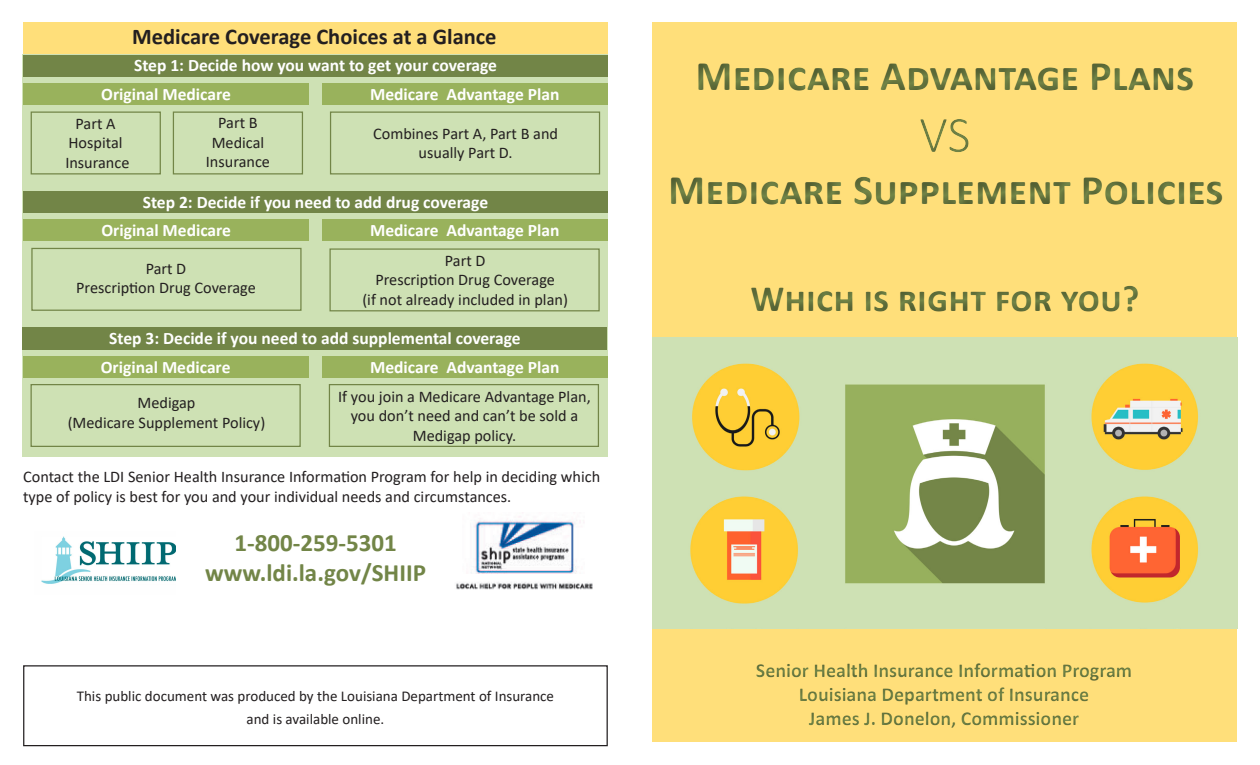
<style>
.page{position:relative;width:1260px;height:765px;background:#fff}
.page>*{position:absolute;margin:0;border:0;box-sizing:border-box;transform-origin:0 0}
.t1{font:300 51.25px "Calibri";color:#728547}
.t2{font:700 42.5px "Calibri";color:#728547}
.t3{font:700 37.5px "Calibri";color:#728547}
.t4{font:700 25px "Calibri";color:#728547}
.t5{font:700 22.5px "Calibri";color:#231f20}
.t6{font:700 20px/24px "Calibri";color:#728547;text-align:center}
.t7{font:700 17.5px "Calibri";color:#fff}
.t8{font:16.25px/19.5px "Calibri";color:#231f20}
.t9{font:15px "Calibri";color:#231f20}
</style>
<div class="page">
<div style="left:652px;top:22px;width:586px;height:720px;background:#ffdf7a"></div>
<div style="left:658px;top:48px;width:577px;height:173px;background:#231f20;opacity:.5"></div>
<img style="left:652px;top:337px;width:586px;height:292px">
<div style="left:23px;top:665px;width:585px;height:81px;border:1px solid #231f20"></div>
<div style="left:744px;top:647px;width:400px;height:95px;background:#231f20;opacity:.5"></div>
<div style="left:739px;top:271px;width:411px;height:56px;background:#231f20;opacity:.5"></div>
<img style="left:41px;top:536px;width:134px;height:48px">
<img style="left:456px;top:516px;width:137px;height:74px">
<div style="left:23px;top:54px;width:585px;height:402px;background:#cee1b4"></div>
<div style="left:23px;top:22px;width:585px;height:32px;background:#ffdf7a"></div>
<div style="left:23px;top:55px;width:585px;height:22px;background:#728547"></div>
<div style="left:23px;top:83px;width:286px;height:22px;background:#99b25c"></div>
<div style="left:23px;top:219px;width:286px;height:22px;background:#99b25c"></div>
<div style="left:23px;top:356px;width:286px;height:22px;background:#99b25c"></div>
<div style="left:322px;top:83px;width:286px;height:22px;background:#99b25c"></div>
<div style="left:322px;top:219px;width:286px;height:22px;background:#99b25c"></div>
<div style="left:322px;top:356px;width:286px;height:22px;background:#99b25c"></div>
<div style="left:23px;top:191px;width:585px;height:22px;background:#728547"></div>
<div style="left:23px;top:327px;width:584px;height:22px;background:#728547"></div>
<div style="left:31px;top:112px;width:130px;height:62px;border:1px solid #728547"></div>
<div style="left:173px;top:112px;width:130px;height:62px;border:1px solid #728547"></div>
<div style="left:330px;top:112px;width:270px;height:62px;border:1px solid #728547"></div>
<div style="left:31px;top:248px;width:271px;height:63px;border:1px solid #728547"></div>
<div style="left:329px;top:248px;width:271px;height:63px;border:1px solid #728547"></div>
<div style="left:31px;top:384px;width:270px;height:63px;border:1px solid #728547"></div>
<div style="left:329px;top:384px;width:270px;height:63px;border:1px solid #728547"></div>
<p class="t5" style="left:132px;top:21px;width:366px">Medicare Coverage Choices at a Glance</p>
<p class="t7" style="left:134px;top:53px;width:364px">Step 1: Decide how you want to get your coverage</p>
<p class="t7" style="left:101px;top:82px;width:131px">Original Medicare</p>
<p class="t7" style="left:370px;top:82px;width:191px">Medicare Advantage Plan</p>
<p class="t8" style="left:76px;top:113px;width:42px">Part A</p>
<p class="t8" style="left:69px;top:133px;width:56px">Hospital</p>
<p class="t8" style="left:65px;top:152px;width:66px">Insurance</p>
<p class="t8" style="left:218px;top:113px;width:41px">Part B</p>
<p class="t8" style="left:212px;top:132px;width:54px">Medical</p>
<p class="t8" style="left:206px;top:152px;width:66px">Insurance</p>
<p class="t8" style="left:373px;top:123px;width:186px">Combines Part A, Part B and</p>
<p class="t8" style="left:419px;top:143px;width:96px">usually Part D.</p>
<p class="t7" style="left:143px;top:190px;width:347px">Step 2: Decide if you need to add drug coverage</p>
<p class="t7" style="left:101px;top:218px;width:131px">Original Medicare</p>
<p class="t8" style="left:146px;top:258px;width:42px">Part D</p>
<p class="t8" style="left:76px;top:278px;width:181px">Prescription Drug Coverage</p>
<p class="t7" style="left:370px;top:218px;width:191px">Medicare Advantage Plan</p>
<p class="t8" style="left:445px;top:250px;width:42px">Part D</p>
<p class="t8" style="left:375px;top:270px;width:181px">Prescription Drug Coverage</p>
<p class="t8" style="left:362px;top:289px;width:207px">(if not already included in plan)</p>
<p class="t7" style="left:109px;top:326px;width:413px">Step 3: Decide if you need to add supplemental coverage</p>
<p class="t7" style="left:101px;top:354px;width:131px">Original Medicare</p>
<p class="t8" style="left:138px;top:393px;width:59px">Medigap</p>
<p class="t8" style="left:68px;top:412px;width:199px">(Medicare Supplement Policy)</p>
<p class="t7" style="left:370px;top:354px;width:191px">Medicare Advantage Plan</p>
<p class="t8" style="left:338px;top:386px;width:254px;text-align:center">If you join a Medicare Advantage Plan, you don’t need and can’t be sold a<br>Medigap policy.</p>
<p class="t8" style="left:23px;top:467px;width:579px">Contact the LDI Senior Health Insurance Information Program for help in deciding which type of policy is best for you and your individual needs and circumstances.</p>
<p class="t4" style="left:234px;top:525px;width:164px">1-800-259-5301</p>
<p class="t4" style="left:205px;top:555px;width:223px">www.ldi.la.gov/SHIIP</p>
<p class="t9" style="left:77px;top:685px;width:479px">This public document was produced by the Louisiana Department of Insurance</p>
<p class="t9" style="left:247px;top:709px;width:139px">and is available online.</p>
<h2 class="t2" style="left:696px;top:46px;width:500px">Medicare Advantage Plans</h2>
<h1 class="t1" style="left:919px;top:103px;width:53px">VS</h1>
<h2 class="t2" style="left:668px;top:160px;width:557px">Medicare Supplement Policies</h2>
<h3 class="t3" style="left:751px;top:272px;width:390px">Which is right for you?</h3>
<p class="t6" style="left:756px;top:658px;width:378px">Senior Health Insurance Information Program<br>Louisiana Department of Insurance<br>James J. Donelon, Commissioner</p>
</div>
